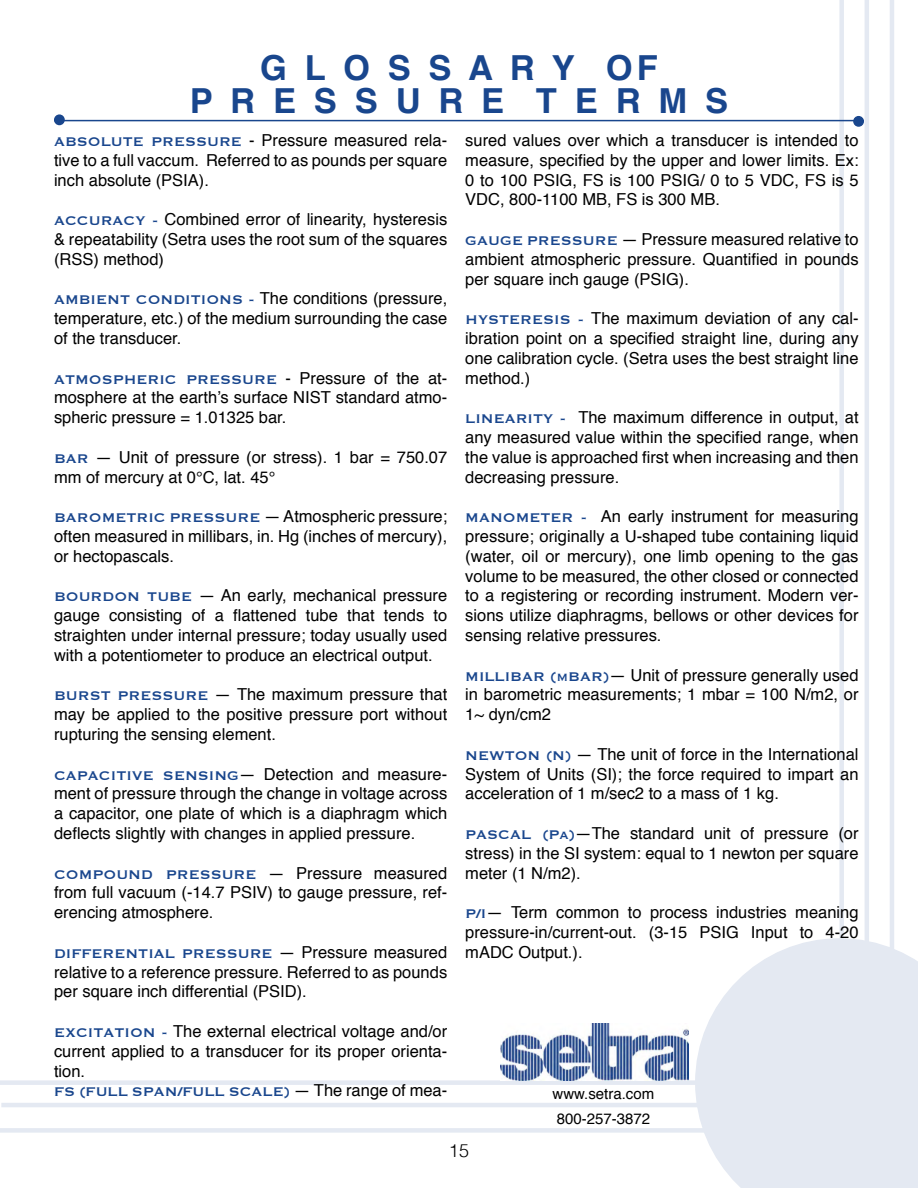
<style>
.page{position:relative;width:918px;height:1188px;background:#fff}
.page>*{position:absolute;margin:0;border:0;box-sizing:border-box;transform-origin:0 0}
.t1{font:700 34.5px/33.2px "Helvetica";color:#19468d;text-align:center}
.t2{font:300 18px "Helvetica";color:#000}
.t3{font:16.5px/19.8px "Helvetica";color:#000;text-align:justify}
.t4{font:16.5px "Copperplate";color:#19468d}
.t5{font:15px/25px "Helvetica";color:#000}
.s1{font-family:"Copperplate";color:#19468d}
.s2{font-family:"Helvetica";color:#000}
</style>
<div class="page">
<hr style="left:865px;top:0;width:4px;height:969px;background:#e4e9f2">
<div style="left:0;top:1128px;width:714px;height:5px;background:#e4e9f2"></div>
<div style="left:839px;top:0;width:5px;height:976px;background:#e4e9f2"></div>
<hr style="left:1px;top:1103px;width:716px;height:4px;background:#e4e9f2">
<div style="left:0;top:1080px;width:710px;height:5px;background:#e4e9f2"></div>
<svg style="left:695px;top:938px;width:223px;height:250px;background:#e7ebf3"></svg>
<hr style="left:54px;top:120px;width:810px;height:1px;background:#19468d">
<div style="left:55px;top:115px;width:9px;height:9px;background:#19468d;border-radius:50%"></div>
<div style="left:54px;top:114px;width:11px;height:11px;border:2px solid #19468d;border-radius:50%"></div>
<div style="left:854px;top:117px;width:9px;height:9px;background:#19468d;border-radius:50%"></div>
<div style="left:853px;top:116px;width:11px;height:11px;border:2px solid #19468d;border-radius:50%"></div>
<img style="left:500px;top:1024px;width:188px;height:56px">
<hr style="left:890px;top:0;width:4px;height:1075px;background:#e4e9f2">
<h1 class="t1" style="left:190px;top:52px;width:540px">G L O S S A R Y OF<br>P R E S S U R E T E R M S</h1>
<p class="t3" style="left:54px;top:131px;width:395px"><span class="s1">ABSOLUTE PRESSURE</span> - Pressure measured rela&shy;tive to a full vaccum. Referred to as pounds per square inch absolute (PSIA).</p>
<p class="t3" style="left:54px;top:210px;width:395px"><span class="s1">ACCURACY -</span> Combined error of linearity, hysteresis &amp; repeatability (Setra uses the root sum of the squares (RSS) method)</p>
<p class="t3" style="left:54px;top:289px;width:395px"><span class="s1">AMBIENT CONDITIONS -</span> The conditions (pressure, temperature, etc.) of the medium surrounding the case of the transducer.</p>
<p class="t4" style="left:54px;top:368px;width:395px">ATMOSPHERIC PRESSURE <span class="s2">- Pressure of the at-</span></p>
<p class="t3" style="left:54px;top:388px;width:395px">mosphere at the earth’s surface NIST standard atmo&shy;spheric pressure = 1.01325 bar.</p>
<p class="t3" style="left:54px;top:448px;width:395px"><span class="s1">BAR</span> — Unit of pressure (or stress). 1 bar = 750.07 mm of mercury at 0°C, lat. 45°</p>
<p class="t3" style="left:54px;top:507px;width:395px"><span class="s1">BAROMETRIC PRESSURE</span> — Atmospheric pressure; often measured in millibars, in. Hg (inches of mercury), or hectopascals.</p>
<p class="t3" style="left:54px;top:586px;width:395px"><span class="s1">BOURDON TUBE</span> — An early, mechanical pressure gauge consisting of a flattened tube that tends to straighten under internal pressure; today usually used with a potentiometer to produce an electrical output.</p>
<p class="t3" style="left:54px;top:685px;width:395px"><span class="s1">BURST PRESSURE</span> — The maximum pressure that may be applied to the positive pressure port without rupturing the sensing element.</p>
<p class="t3" style="left:54px;top:765px;width:395px"><span class="s1">CAPACITIVE SENSING</span>— Detection and measure&shy;ment of pressure through the change in voltage across a capacitor, one plate of which is a diaphragm which deflects slightly with changes in applied pressure.</p>
<p class="t3" style="left:54px;top:864px;width:395px"><span class="s1">COMPOUND PRESSURE</span> — Pressure measured from full vacuum (-14.7 PSIV) to gauge pressure, ref&shy;erencing atmosphere.</p>
<p class="t4" style="left:54px;top:943px;width:395px">DIFFERENTIAL PRESSURE <span class="s2">— Pressure measured</span></p>
<p class="t3" style="left:54px;top:963px;width:395px">relative to a reference pressure. Referred to as pounds per square inch differential (PSID).</p>
<p class="t3" style="left:54px;top:1022px;width:395px"><span class="s1">EXCITATION -</span> The external electrical voltage and/or current applied to a transducer for its proper orienta&shy;tion.</p>
<p class="t4" style="left:54px;top:1081px;width:395px">FS (FULL SPAN/FULL SCALE) <span class="s2">— The range of mea-</span></p>
<p class="t3" style="left:465px;top:131px;width:395px">sured values over which a transducer is intended to measure, specified by the upper and lower limits. Ex:<br>0 to 100 PSIG, FS is 100 PSIG/ 0 to 5 VDC, FS is 5<br>VDC, 800-1100 MB, FS is 300 MB.</p>
<p class="t3" style="left:465px;top:230px;width:395px"><span class="s1">GAUGE PRESSURE</span> — Pressure measured relative to ambient atmospheric pressure. Quantified in pounds per square inch gauge (PSIG).</p>
<p class="t3" style="left:465px;top:309px;width:395px"><span class="s1">HYSTERESIS -</span> The maximum deviation of any cal&shy;ibration point on a specified straight line, during any one calibration cycle. (Setra uses the best straight line method.)</p>
<p class="t3" style="left:465px;top:408px;width:395px"><span class="s1">LINEARITY -</span> The maximum difference in output, at any measured value within the specified range, when the value is approached first when increasing and then decreasing pressure.</p>
<p class="t3" style="left:465px;top:507px;width:395px"><span class="s1">MANOMETER -</span> An early instrument for measuring pressure; originally a U-shaped tube containing liquid (water, oil or mercury), one limb opening to the gas volume to be measured, the other closed or connected to a registering or recording instrument. Modern ver&shy;sions utilize diaphragms, bellows or other devices for sensing relative pressures.</p>
<p class="t3" style="left:465px;top:666px;width:395px"><span class="s1">MILLIBAR (mBAR)</span>— Unit of pressure generally used in barometric measurements; 1 mbar = 100 N/m2, or 1~ dyn/cm2</p>
<p class="t3" style="left:465px;top:745px;width:395px"><span class="s1">NEWTON (N)</span> — The unit of force in the International System of Units (SI); the force required to impart an acceleration of 1 m/sec2 to a mass of 1 kg.</p>
<p class="t3" style="left:465px;top:824px;width:395px"><span class="s1">PASCAL (Pa)</span>—The standard unit of pressure (or stress) in the SI system: equal to 1 newton per square meter (1 N/m2).</p>
<p class="t3" style="left:465px;top:903px;width:395px"><span class="s1">P/I</span>— Term common to process industries meaning pressure-in/current-out. (3-15 PSIG Input to 4-20 mADC Output.).</p>
<p class="t5" style="left:553px;top:1082px;width:103px">www.setra.com<br>800-257-3872</p>
<p class="t2" style="left:449px;top:1136px;width:22px">15</p>
</div>
